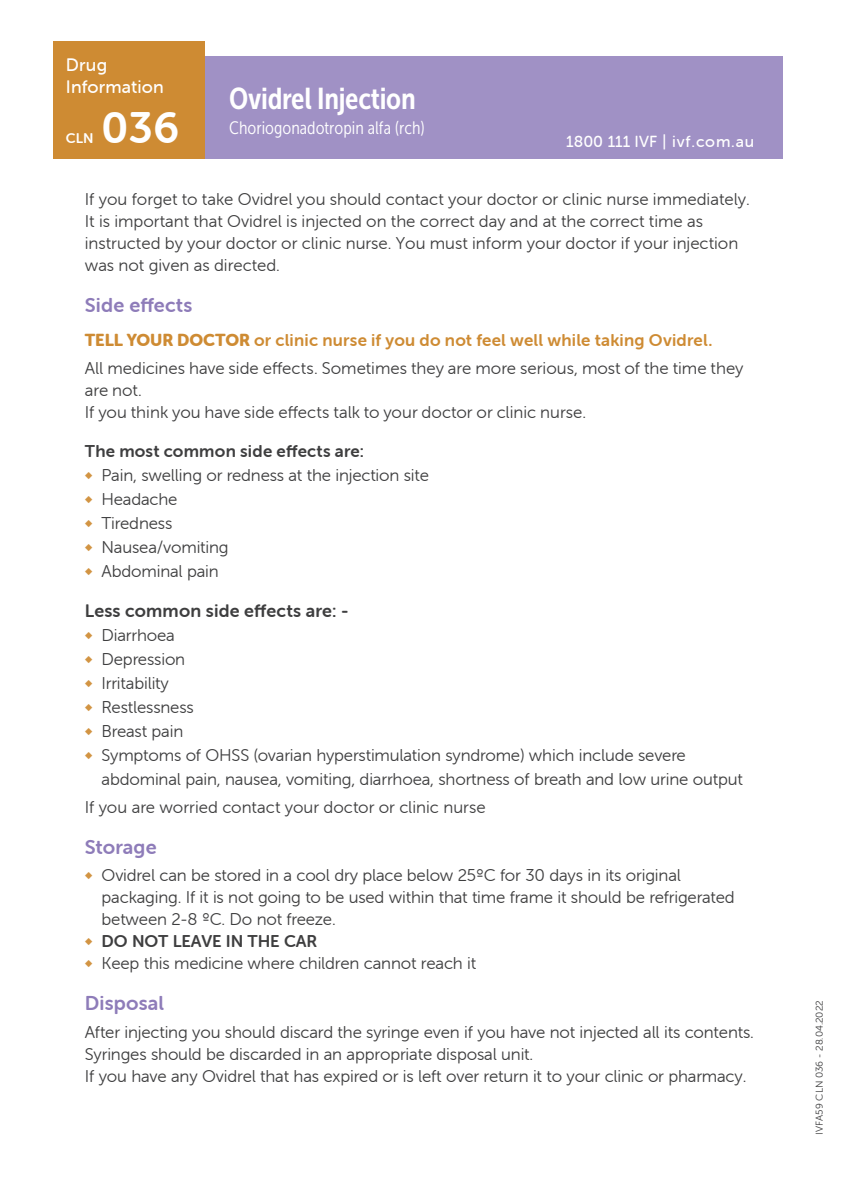
<style>
.page{position:relative;width:843px;height:1192px;background:#fff}
.page>*{position:absolute;margin:0;border:0;box-sizing:border-box;transform-origin:0 0}
.t1{font:44px "Museo Sans Rounded 700";color:#fff}
.t2{font:30px "Museo Sans Cond 700";letter-spacing:-.01em;color:#fff}
.t3{font:20px "Museo Sans Rounded 700";letter-spacing:.01em;color:#8e7cb9}
.t4{font:18px "Museo Sans Cond 300";color:#fff}
.t5{font:18px "Museo Sans Rounded 700";letter-spacing:.015em;color:#3e3e3f}
.t6{font:18px/22px "Museo Sans Rounded 500";letter-spacing:.01em;color:#fff}
.t7{font:17px/22px "Museo Sans Rounded 300";letter-spacing:-.01em;color:#3e3e3f}
.t8{font:17px "Museo Sans Rounded 700";letter-spacing:.015em;color:#ce8b33}
.t9{font:17px "Museo Sans Rounded 700";letter-spacing:.01em;color:#3e3e3f}
.t10{font:17px "Museo Sans Rounded 700";letter-spacing:-.01em;color:#3e3e3f}
.t11{font:16px "Museo Sans Rounded 500";color:#fff}
.t12{font:14px "Museo Sans Rounded 700";color:#fff}
.t13{font:10px "Museo Sans Rounded 300";color:#3e3e3f}
.s1{font-family:"Museo Sans Rounded 900"}
.s2{color:#d29443}
</style>
<div class="page">
<div style="left:205px;top:56px;width:577px;height:102px;background:#a091c5"></div>
<div style="left:53px;top:41px;width:152px;height:117px;background:#ce8b33"></div>
<p class="t6" style="left:66px;top:54px;width:99px">Drug<br>Information</p>
<p class="t12" style="left:66px;top:130px;width:29px">CLN</p>
<h1 class="t1" style="left:101px;top:103px;width:80px">036</h1>
<h2 class="t2" style="left:229px;top:81px;width:188px">Ovidrel Injection</h2>
<p class="t4" style="left:229px;top:118px;width:197px">Choriogonadotropin alfa (rch)</p>
<p class="t11" style="left:566px;top:132px;width:189px">1800 111 IVF | ivf.com.au</p>
<p class="t7" style="left:85px;top:189px;width:666px">If you forget to take Ovidrel you should contact your doctor or clinic nurse immediately.<br>It is important that Ovidrel is injected on the correct day and at the correct time as instructed by your doctor or clinic nurse. You must inform your doctor if your injection was not given as directed.</p>
<p class="t3" style="left:85px;top:294px;width:109px">Side effects</p>
<p class="t8" style="left:85px;top:331px;width:629px"><span class="s1">TELL YOUR DOCTOR</span> or clinic nurse if you do not feel well while taking Ovidrel.</p>
<p class="t7" style="left:85px;top:357px;width:660px">All medicines have side effects. Sometimes they are more serious, most of the time they are not.<br>If you think you have side effects talk to your doctor or clinic nurse.</p>
<p class="t9" style="left:85px;top:442px;width:281px">The most common side effects are:</p>
<p class="t7" style="left:85px;top:464px;width:346px"><span class="s2">◆</span> Pain, swelling or redness at the injection site</p>
<p class="t7" style="left:85px;top:488px;width:94px"><span class="s2">◆</span> Headache</p>
<p class="t7" style="left:85px;top:512px;width:89px"><span class="s2">◆</span> Tiredness</p>
<p class="t7" style="left:85px;top:536px;width:145px"><span class="s2">◆</span> Nausea/vomiting</p>
<p class="t7" style="left:85px;top:560px;width:135px"><span class="s2">◆</span> Abdominal pain</p>
<p class="t5" style="left:85px;top:600px;width:265px">Less common side effects are: -</p>
<p class="t7" style="left:85px;top:624px;width:91px"><span class="s2">◆</span> Diarrhoea</p>
<p class="t7" style="left:85px;top:648px;width:102px"><span class="s2">◆</span> Depression</p>
<p class="t7" style="left:85px;top:672px;width:86px"><span class="s2">◆</span> Irritability</p>
<p class="t7" style="left:85px;top:696px;width:111px"><span class="s2">◆</span> Restlessness</p>
<p class="t7" style="left:85px;top:720px;width:100px"><span class="s2">◆</span> Breast pain</p>
<p class="t7" style="left:102px;top:743px;width:642px;line-height:24px;text-indent:-17px"><span class="s2">◆</span> Symptoms of OHSS (ovarian hyperstimulation syndrome) which include severe abdominal pain, nausea, vomiting, diarrhoea, shortness of breath and low urine output</p>
<p class="t7" style="left:85px;top:795px;width:402px">If you are worried contact your doctor or clinic nurse</p>
<p class="t3" style="left:85px;top:835px;width:73px">Storage</p>
<p class="t7" style="left:102px;top:864px;width:634px;text-indent:-17px"><span class="s2">◆</span> Ovidrel can be stored in a cool dry place below 25ºC for 30 days in its original packaging. If it is not going to be used within that time frame it should be refrigerated between 2-8 ºC. Do not freeze.</p>
<p class="t10" style="left:85px;top:931px;width:234px"><span class="s2">◆</span> DO NOT LEAVE IN THE CAR</p>
<p class="t7" style="left:85px;top:952px;width:393px"><span class="s2">◆</span> Keep this medicine where children cannot reach it</p>
<p class="t3" style="left:85px;top:992px;width:81px">Disposal</p>
<p class="t7" style="left:85px;top:1021px;width:670px">After injecting you should discard the syringe even if you have not injected all its contents.<br>Syringes should be discarded in an appropriate disposal unit.<br>If you have any Ovidrel that has expired or is left over return it to your clinic or pharmacy.</p>
<p class="t13" style="left:813px;top:1134px;width:136px;rotate:-90deg">IVFA59 CLN 036 - 28.04.2022</p>
</div>
